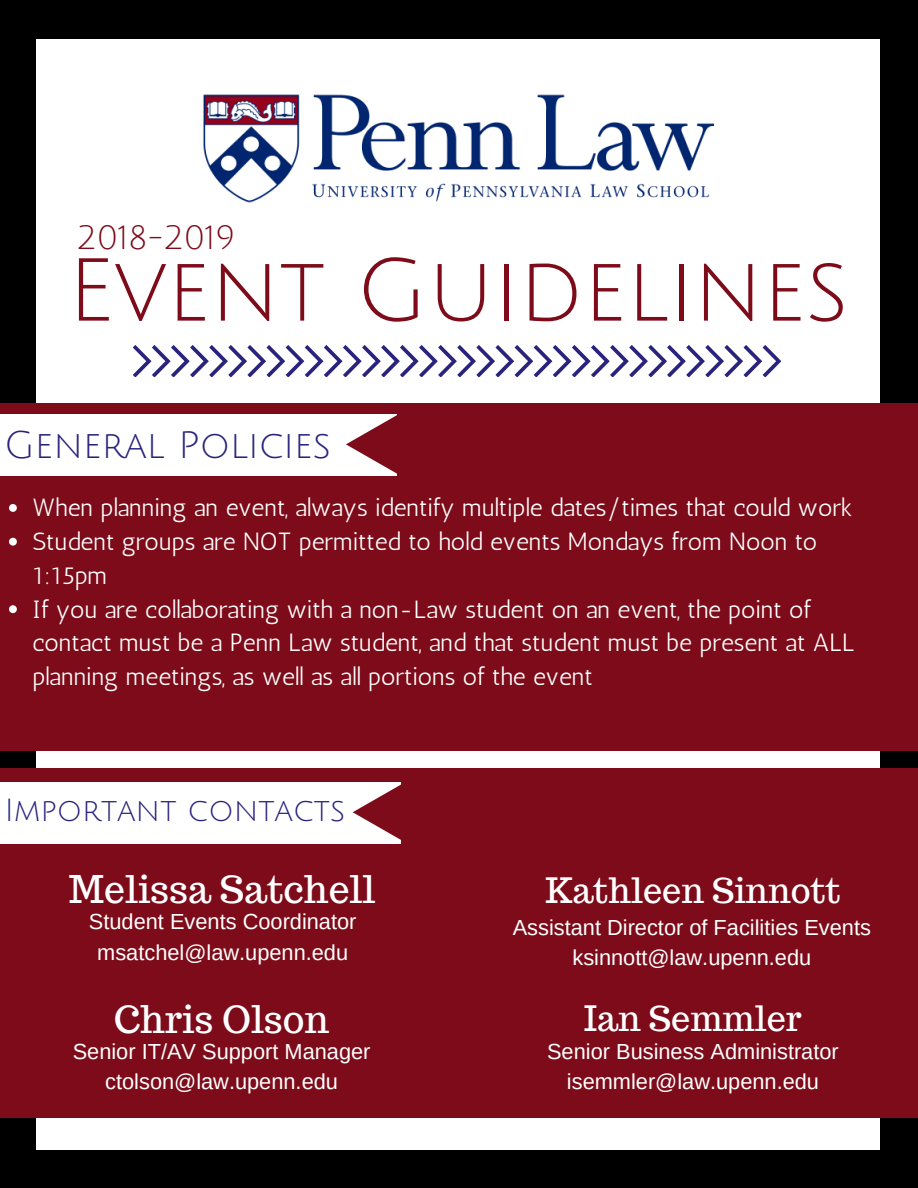
<style>
.page{position:relative;width:918px;height:1188px;background:#fff}
.page>*{position:absolute;margin:0;border:0;box-sizing:border-box;transform-origin:0 0}
.t1{font:87.15px "Julius Sans One";color:#7d0b1a}
.t2{font:37.35px "Trocchi";color:#fff}
.t3{font:37.35px "Julius Sans One";color:#29237d}
.t4{font:34.2px "Trocchi";color:#fff}
.t5{font:32.7px "Julius Sans One";color:#7d0b1a}
.t6{font:31.2px "Julius Sans One";color:#29237d}
.t7{font:24.9px/33.8px "Antic";color:#fff}
.t8{font:21.75px/30.3px "Arimo";color:#fff;text-align:center}
</style>
<div class="page">
<img style="left:203px;top:94px;width:510px;height:109px">
<div style="left:0;top:1151px;width:918px;height:37px;background:#000"></div>
<div style="left:0;top:0;width:918px;height:38px;background:#000"></div>
<div style="left:0;top:0;width:35px;height:1187px;background:#000"></div>
<div style="left:880px;top:0;width:38px;height:1188px;background:#000"></div>
<div style="left:0;top:403px;width:918px;height:347px;background:#7d0b1a"></div>
<svg style="left:133px;top:345px;width:649px;height:32px"></svg>
<div style="left:0;top:414px;width:397px;height:62px;background:#fff"></div>
<svg style="left:346px;top:415px;width:51px;height:59px"></svg>
<svg style="left:9px;top:504px;width:8px;height:8px"></svg>
<svg style="left:9px;top:538px;width:8px;height:8px"></svg>
<svg style="left:9px;top:605px;width:8px;height:8px"></svg>
<div style="left:0;top:768px;width:918px;height:350px;background:#7d0b1a"></div>
<div style="left:0;top:782px;width:400px;height:62px;background:#fff"></div>
<svg style="left:353px;top:782px;width:48px;height:61px"></svg>
<h3 class="t5" style="left:76px;top:220px;width:160px">2018-2019</h3>
<h1 class="t1" style="left:67px;top:245px;width:782px">Event Guidelines</h1>
<h2 class="t3" style="left:4px;top:426px;width:328px">General Policies</h2>
<p class="t7" style="left:32px;top:491px;width:824px">When planning an event, always identify multiple dates/times that could work Student groups are NOT permitted to hold events Mondays from Noon to 1:15pm<br>If you are collaborating with a non-Law student on an event, the point of contact must be a Penn Law student, and that student must be present at ALL planning meetings, as well as all portions of the event</p>
<p class="t6" style="left:4px;top:794px;width:342px">Important contacts</p>
<h2 class="t2" style="left:69px;top:865px;width:308px">Melissa Satchell</h2>
<h3 class="t4" style="left:545px;top:869px;width:297px">Kathleen Sinnott</h3>
<p class="t8" style="left:89px;top:907px;width:269px">Student Events Coordinator msatchel@law.upenn.edu</p>
<p class="t8" style="left:513px;top:912px;width:360px">Assistant Director of Facilities Events ksinnott@law.upenn.edu</p>
<h2 class="t2" style="left:114px;top:995px;width:217px">Chris Olson</h2>
<h3 class="t4" style="left:584px;top:996px;width:219px">Ian Semmler</h3>
<p class="t8" style="left:73px;top:1036px;width:299px">Senior IT/AV Support Manager ctolson@law.upenn.edu</p>
<p class="t8" style="left:547px;top:1036px;width:293px">Senior Business Administrator isemmler@law.upenn.edu</p>
</div>
